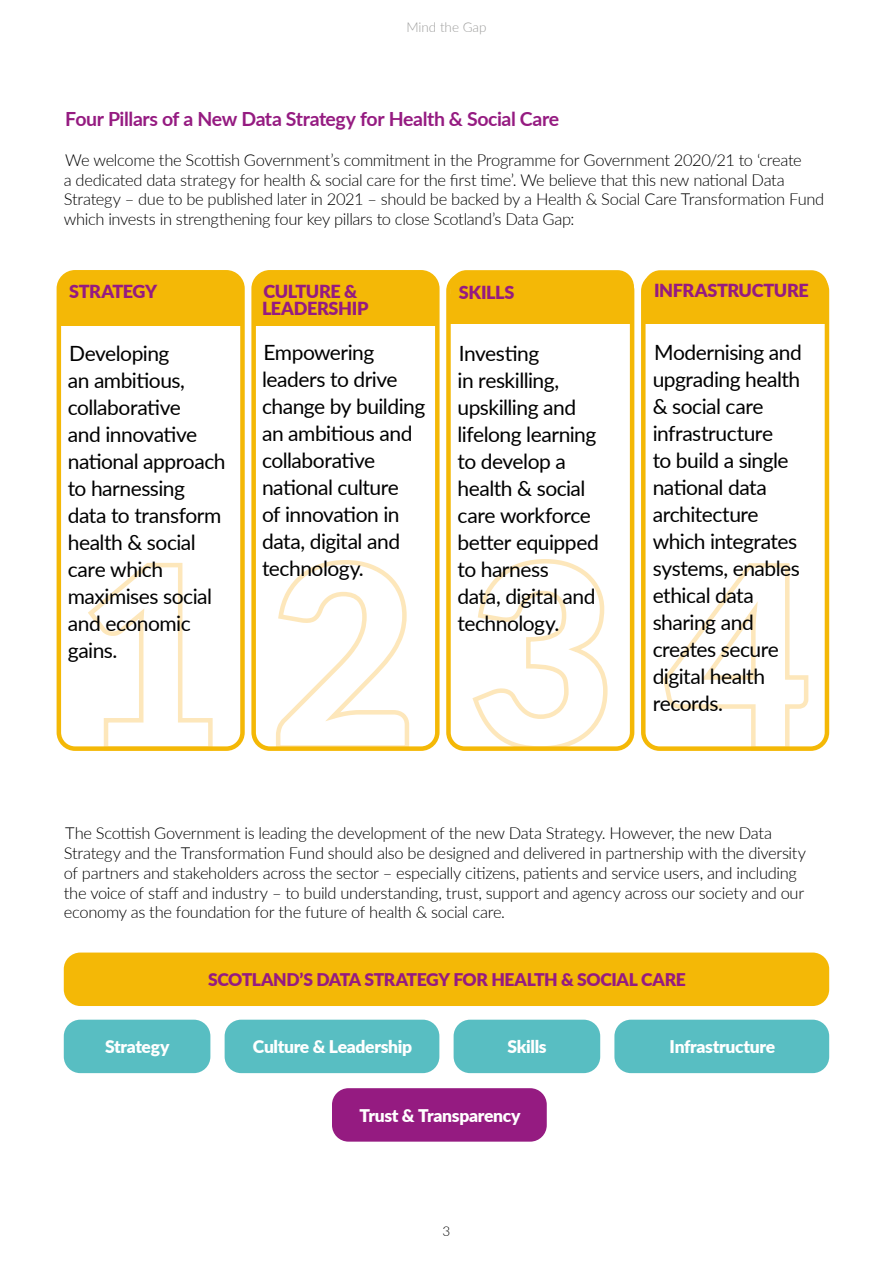
<style>
.page{position:relative;width:893px;height:1263px;background:#fff}
.page>*{position:absolute;margin:0;border:0;box-sizing:border-box;transform-origin:0 0}
.t1{font:21px/27px "Lato";letter-spacing:-.025em;color:#000}
.t2{font:700 19.5px "Lato";letter-spacing:-.02em;color:#951b81}
.t3{font:900 18px/17.7px "Lato";letter-spacing:-.02em;color:#951b81}
.t4{font:900 17.55px "Lato";letter-spacing:-.02em;color:#fff}
.t5{font:900 17.55px "Lato";letter-spacing:-.02em;color:#951b81}
.t6{font:300 16.5px/19.8px "Lato";letter-spacing:-.02em;color:#000}
.t7{font:300 13.5px "Lato";color:#9d9d9c}
.t8{font:300 13.5px "Lato";color:#000}
</style>
<div class="page">
<svg style="left:88px;top:563px;width:125px;height:183px"></svg>
<svg style="left:276px;top:560px;width:134px;height:186px"></svg>
<svg style="left:472px;top:559px;width:136px;height:187px"></svg>
<svg style="left:663px;top:563px;width:146px;height:183px"></svg>
<div style="left:254px;top:273px;width:184px;height:53px;background:#f4b806;border-radius:16px"></div>
<div style="left:254px;top:296px;width:184px;height:30px;background:#f4b806"></div>
<div style="left:450px;top:270px;width:184px;height:53px;background:#f4b806;border-radius:16px"></div>
<div style="left:450px;top:294px;width:184px;height:29px;background:#f4b806"></div>
<div style="left:644px;top:270px;width:184px;height:53px;background:#f4b806;border-radius:16px"></div>
<div style="left:644px;top:294px;width:184px;height:29px;background:#f4b806"></div>
<div style="left:58px;top:272px;width:184px;height:53px;background:#f4b806;border-radius:16px"></div>
<div style="left:58px;top:296px;width:184px;height:29px;background:#f4b806"></div>
<div style="left:57px;top:270px;width:188px;height:481px;border:4px solid #f4b806;border-radius:16px"></div>
<div style="left:251px;top:270px;width:189px;height:481px;border:4px solid #f4b806;border-radius:16px"></div>
<div style="left:446px;top:272px;width:188px;height:479px;border:4px solid #f4b806;border-radius:16px"></div>
<div style="left:641px;top:272px;width:188px;height:479px;border:4px solid #f4b806;border-radius:16px"></div>
<div style="left:64px;top:952px;width:765px;height:54px;background:#f4b806;border-radius:17px"></div>
<div style="left:64px;top:1020px;width:146px;height:53px;background:#58bec2;border-radius:17px"></div>
<div style="left:225px;top:1020px;width:214px;height:53px;background:#58bec2;border-radius:17px"></div>
<div style="left:454px;top:1020px;width:146px;height:53px;background:#58bec2;border-radius:17px"></div>
<div style="left:614px;top:1020px;width:215px;height:53px;background:#58bec2;border-radius:17px"></div>
<div style="left:332px;top:1088px;width:215px;height:54px;background:#951b81;border-radius:17px"></div>
<p class="t7" style="left:406px;top:18px;width:82px">Mind the Gap</p>
<p class="t2" style="left:65px;top:105px;width:496px">Four Pillars of a New Data Strategy for Health &amp; Social Care</p>
<p class="t6" style="left:64px;top:149px;width:762px">We welcome the Scottish Government’s commitment in the Programme for Government 2020/21 to ‘create<br>a dedicated data strategy for health &amp; social care for the first time’. We believe that this new national Data Strategy – due to be published later in 2021 – should be backed by a Health &amp; Social Care Transformation Fund which invests in strengthening four key pillars to close Scotland’s Data Gap:</p>
<p class="t3" style="left:69px;top:282px;width:89px">STRATEGY</p>
<p class="t1" style="left:68px;top:339px;width:159px">Developing<br>an ambitious, collaborative<br>and innovative national approach to harnessing data to transform health &amp; social care which maximises social and economic gains.</p>
<p class="t3" style="left:262px;top:281px;width:108px">CULTURE &amp;<br>LEADERSHIP</p>
<p class="t1" style="left:262px;top:338px;width:165px">Empowering leaders to drive change by building an ambitious and collaborative national culture<br>of innovation in data, digital and technology.</p>
<p class="t3" style="left:459px;top:282px;width:57px">SKILLS</p>
<p class="t1" style="left:458px;top:339px;width:143px">Investing<br>in reskilling, upskilling and lifelong learning to develop a health &amp; social care workforce better equipped to harness<br>data, digital and technology.</p>
<p class="t3" style="left:654px;top:281px;width:156px">INFRASTRUCTURE</p>
<p class="t1" style="left:653px;top:338px;width:151px">Modernising and upgrading health &amp; social care infrastructure<br>to build a single national data architecture which integrates systems, enables ethical data sharing and creates secure digital health records.</p>
<p class="t6" style="left:64px;top:823px;width:744px">The Scottish Government is leading the development of the new Data Strategy. However, the new Data Strategy and the Transformation Fund should also be designed and delivered in partnership with the diversity of partners and stakeholders across the sector – especially citizens, patients and service users, and including the voice of staff and industry – to build understanding, trust, support and agency across our society and our economy as the foundation for the future of health &amp; social care.</p>
<p class="t5" style="left:208px;top:967px;width:479px">SCOTLAND’S DATA STRATEGY FOR HEALTH &amp; SOCIAL CARE</p>
<p class="t4" style="left:105px;top:1034px;width:66px">Strategy</p>
<p class="t4" style="left:253px;top:1034px;width:161px">Culture &amp; Leadership</p>
<p class="t4" style="left:507px;top:1034px;width:41px">Skills</p>
<p class="t4" style="left:670px;top:1034px;width:107px">Infrastructure</p>
<p class="t4" style="left:359px;top:1102px;width:163px">Trust &amp; Transparency</p>
<p class="t8" style="left:443px;top:1221px;width:9px">3</p>
</div>
